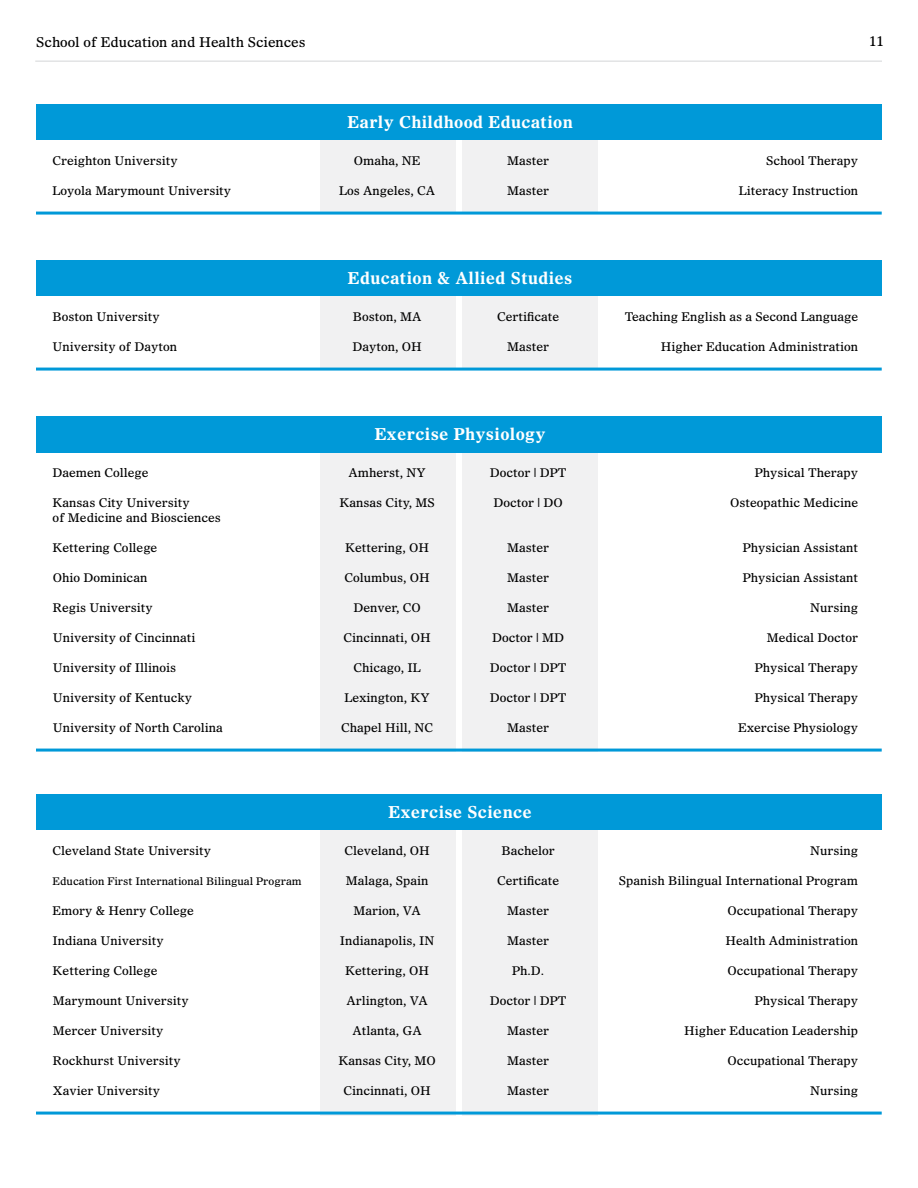
<style>
.page{position:relative;width:918px;height:1188px;background:#fff}
.page>*{position:absolute;margin:0;border:0;box-sizing:border-box;transform-origin:0 0}
.t1{font:700 16.5px "Olympian LT Std";letter-spacing:.02em;color:#fff}
.t2{font:13.5px "Olympian LT Std";color:#000101}
.t3{font:12px "Olympian LT Std";color:#000}
.t4{font:10.5px "Olympian LT Std";color:#000}
</style>
<div class="page">
<hr style="left:35px;top:60px;width:847px;height:2px;background:#e2e3e4">
<div style="left:462px;top:140px;width:136px;height:72px;background:#f1f1f2"></div>
<div style="left:320px;top:140px;width:136px;height:72px;background:#f1f1f2"></div>
<div style="left:36px;top:104px;width:846px;height:36px;background:#0099d8"></div>
<hr style="left:36px;top:212px;width:846px;height:3px;background:#0099d8">
<div style="left:462px;top:296px;width:136px;height:72px;background:#f1f1f2"></div>
<div style="left:320px;top:296px;width:136px;height:72px;background:#f1f1f2"></div>
<div style="left:36px;top:260px;width:846px;height:36px;background:#0099d8"></div>
<hr style="left:36px;top:368px;width:846px;height:3px;background:#0099d8">
<div style="left:462px;top:452px;width:136px;height:300px;background:#f1f1f2"></div>
<div style="left:320px;top:452px;width:136px;height:300px;background:#f1f1f2"></div>
<div style="left:36px;top:416px;width:846px;height:36px;background:#0099d8"></div>
<hr style="left:36px;top:749px;width:846px;height:3px;background:#0099d8">
<div style="left:462px;top:830px;width:136px;height:286px;background:#f1f1f2"></div>
<div style="left:320px;top:830px;width:136px;height:286px;background:#f1f1f2"></div>
<div style="left:36px;top:794px;width:846px;height:36px;background:#0099d8"></div>
<hr style="left:36px;top:1112px;width:846px;height:3px;background:#0099d8">
<p class="t2" style="left:36px;top:34px;width:271px">School of Education and Health Sciences</p>
<p class="t2" style="left:869px;top:32px;width:17px">11</p>
<h1 class="t1" style="left:348px;top:112px;width:227px">Early Childhood Education</h1>
<p class="t3" style="left:53px;top:153px;width:127px">Creighton University</p>
<p class="t3" style="left:354px;top:153px;width:68px">Omaha, NE</p>
<p class="t3" style="left:507px;top:153px;width:44px">Master</p>
<p class="t3" style="left:766px;top:153px;width:94px">School Therapy</p>
<p class="t3" style="left:53px;top:183px;width:180px">Loyola Marymount University</p>
<p class="t3" style="left:339px;top:183px;width:98px">Los Angeles, CA</p>
<p class="t3" style="left:507px;top:183px;width:44px">Master</p>
<p class="t3" style="left:739px;top:183px;width:121px">Literacy Instruction</p>
<h1 class="t1" style="left:348px;top:268px;width:226px">Education &amp; Allied Studies</h1>
<p class="t3" style="left:53px;top:309px;width:109px">Boston University</p>
<p class="t3" style="left:353px;top:309px;width:70px">Boston, MA</p>
<p class="t3" style="left:497px;top:309px;width:64px">Certificate</p>
<p class="t3" style="left:625px;top:309px;width:235px">Teaching English as a Second Language</p>
<p class="t3" style="left:53px;top:339px;width:126px">University of Dayton</p>
<p class="t3" style="left:352px;top:339px;width:71px">Dayton, OH</p>
<p class="t3" style="left:507px;top:339px;width:44px">Master</p>
<p class="t3" style="left:661px;top:339px;width:199px">Higher Education Administration</p>
<h1 class="t1" style="left:375px;top:424px;width:172px">Exercise Physiology</h1>
<p class="t3" style="left:53px;top:465px;width:98px">Daemen College</p>
<p class="t3" style="left:348px;top:465px;width:79px">Amherst, NY</p>
<p class="t3" style="left:490px;top:465px;width:78px">Doctor | DPT</p>
<p class="t3" style="left:755px;top:465px;width:105px">Physical Therapy</p>
<p class="t3" style="left:53px;top:495px;width:139px">Kansas City University</p>
<p class="t3" style="left:339px;top:495px;width:97px">Kansas City, MS</p>
<p class="t3" style="left:493px;top:495px;width:71px">Doctor | DO</p>
<p class="t3" style="left:730px;top:495px;width:130px">Osteopathic Medicine</p>
<p class="t3" style="left:53px;top:510px;width:170px">of Medicine and Biosciences</p>
<p class="t3" style="left:53px;top:540px;width:106px">Kettering College</p>
<p class="t3" style="left:345px;top:540px;width:86px">Kettering, OH</p>
<p class="t3" style="left:507px;top:540px;width:44px">Master</p>
<p class="t3" style="left:743px;top:540px;width:117px">Physician Assistant</p>
<p class="t3" style="left:53px;top:570px;width:96px">Ohio Dominican</p>
<p class="t3" style="left:345px;top:570px;width:87px">Columbus, OH</p>
<p class="t3" style="left:507px;top:570px;width:44px">Master</p>
<p class="t3" style="left:743px;top:570px;width:117px">Physician Assistant</p>
<p class="t3" style="left:53px;top:600px;width:101px">Regis University</p>
<p class="t3" style="left:353px;top:600px;width:69px">Denver, CO</p>
<p class="t3" style="left:507px;top:600px;width:44px">Master</p>
<p class="t3" style="left:810px;top:600px;width:49px">Nursing</p>
<p class="t3" style="left:53px;top:630px;width:144px">University of Cincinnati</p>
<p class="t3" style="left:344px;top:630px;width:89px">Cincinnati, OH</p>
<p class="t3" style="left:492px;top:630px;width:74px">Doctor | MD</p>
<p class="t3" style="left:767px;top:630px;width:93px">Medical Doctor</p>
<p class="t3" style="left:53px;top:660px;width:125px">University of Illinois</p>
<p class="t3" style="left:354px;top:660px;width:69px">Chicago, IL</p>
<p class="t3" style="left:490px;top:660px;width:78px">Doctor | DPT</p>
<p class="t3" style="left:755px;top:660px;width:105px">Physical Therapy</p>
<p class="t3" style="left:53px;top:690px;width:141px">University of Kentucky</p>
<p class="t3" style="left:345px;top:690px;width:87px">Lexington, KY</p>
<p class="t3" style="left:490px;top:690px;width:78px">Doctor | DPT</p>
<p class="t3" style="left:755px;top:690px;width:105px">Physical Therapy</p>
<p class="t3" style="left:53px;top:720px;width:172px">University of North Carolina</p>
<p class="t3" style="left:341px;top:720px;width:93px">Chapel Hill, NC</p>
<p class="t3" style="left:507px;top:720px;width:44px">Master</p>
<p class="t3" style="left:738px;top:720px;width:122px">Exercise Physiology</p>
<h1 class="t1" style="left:388px;top:802px;width:145px">Exercise Science</h1>
<p class="t3" style="left:53px;top:843px;width:160px">Cleveland State University</p>
<p class="t3" style="left:344px;top:843px;width:87px">Cleveland, OH</p>
<p class="t3" style="left:501px;top:843px;width:55px">Bachelor</p>
<p class="t3" style="left:810px;top:843px;width:49px">Nursing</p>
<p class="t4" style="left:53px;top:874px;width:251px">Education First International Bilingual Program</p>
<p class="t3" style="left:346px;top:873px;width:84px">Malaga, Spain</p>
<p class="t3" style="left:497px;top:873px;width:64px">Certificate</p>
<p class="t3" style="left:619px;top:873px;width:241px">Spanish Bilingual International Program</p>
<p class="t3" style="left:53px;top:903px;width:143px">Emory &amp; Henry College</p>
<p class="t3" style="left:354px;top:903px;width:69px">Marion, VA</p>
<p class="t3" style="left:507px;top:903px;width:44px">Master</p>
<p class="t3" style="left:727px;top:903px;width:132px">Occupational Therapy</p>
<p class="t3" style="left:53px;top:933px;width:113px">Indiana University</p>
<p class="t3" style="left:340px;top:933px;width:96px">Indianapolis, IN</p>
<p class="t3" style="left:507px;top:933px;width:44px">Master</p>
<p class="t3" style="left:725px;top:933px;width:134px">Health Administration</p>
<p class="t3" style="left:53px;top:963px;width:106px">Kettering College</p>
<p class="t3" style="left:345px;top:963px;width:86px">Kettering, OH</p>
<p class="t3" style="left:512px;top:963px;width:34px">Ph.D.</p>
<p class="t3" style="left:727px;top:963px;width:132px">Occupational Therapy</p>
<p class="t3" style="left:53px;top:993px;width:137px">Marymount University</p>
<p class="t3" style="left:347px;top:993px;width:83px">Arlington, VA</p>
<p class="t3" style="left:490px;top:993px;width:78px">Doctor | DPT</p>
<p class="t3" style="left:755px;top:993px;width:105px">Physical Therapy</p>
<p class="t3" style="left:53px;top:1023px;width:112px">Mercer University</p>
<p class="t3" style="left:353px;top:1023px;width:71px">Atlanta, GA</p>
<p class="t3" style="left:507px;top:1023px;width:44px">Master</p>
<p class="t3" style="left:684px;top:1023px;width:176px">Higher Education Leadership</p>
<p class="t3" style="left:53px;top:1053px;width:130px">Rockhurst University</p>
<p class="t3" style="left:338px;top:1053px;width:99px">Kansas City, MO</p>
<p class="t3" style="left:507px;top:1053px;width:44px">Master</p>
<p class="t3" style="left:728px;top:1053px;width:132px">Occupational Therapy</p>
<p class="t3" style="left:53px;top:1083px;width:109px">Xavier University</p>
<p class="t3" style="left:344px;top:1083px;width:89px">Cincinnati, OH</p>
<p class="t3" style="left:507px;top:1083px;width:44px">Master</p>
<p class="t3" style="left:810px;top:1083px;width:49px">Nursing</p>
</div>
